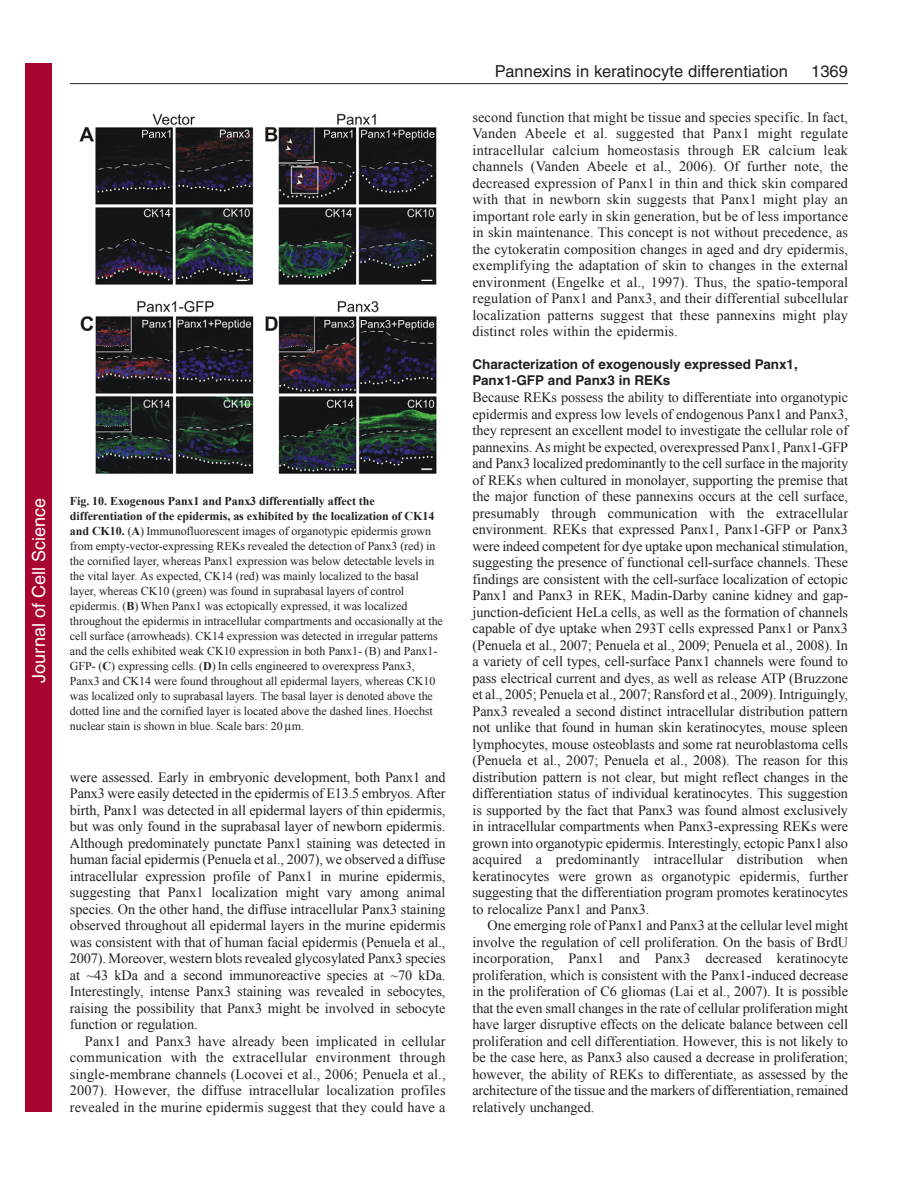
<style>
.page{position:relative;width:918px;height:1188px;background:#fff}
.page>*{position:absolute;margin:0;border:0;box-sizing:border-box;transform-origin:0 0}
.t1{font:18px "Helvetica";color:#fff}
.t2{font:16.5px "Helvetica";letter-spacing:.005em;color:#231f20}
.t3{font:14.25px/16.5px "Times New Roman";letter-spacing:-.005em;color:#231f20;text-align:justify}
.t4{font:700 13.5px/16.5px "Helvetica";color:#231f20}
.t5{font:12px/15px "Times New Roman";letter-spacing:-.005em;color:#231f20}
.s1{font-weight:700}
</style>
<div class="page">
<hr style="left:70px;top:83px;width:778px;height:1px;background:#231f20">
<img style="left:79px;top:113px;width:358px;height:361px">
<div style="left:26px;top:64px;width:26px;height:1048px;background:#a90332"></div>
<p class="t1" style="left:28px;top:683px;width:186px;rotate:-90deg">Journal of Cell Science</p>
<p class="t5" style="left:70px;top:493px;width:374px"><span class="s1">Fig. 10. Exogenous Panx1 and Panx3 differentially affect the differentiation of the epidermis, as exhibited by the localization of CK14 and CK10.</span> (<span class="s1">A</span>) Immunofluorescent images of organotypic epidermis grown from empty-vector-expressing REKs revealed the detection of Panx3 (red) in the cornified layer, whereas Panx1 expression was below detectable levels in the vital layer. As expected, CK14 (red) was mainly localized to the basal layer, whereas CK10 (green) was found in suprabasal layers of control epidermis. (<span class="s1">B</span>) When Panx1 was ectopically expressed, it was localized throughout the epidermis in intracellular compartments and occasionally at the cell surface (arrowheads). CK14 expression was detected in irregular patterns and the cells exhibited weak CK10 expression in both Panx1- (B) and Panx1- GFP- (<span class="s1">C</span>) expressing cells. (<span class="s1">D</span>) In cells engineered to overexpress Panx3, Panx3 and CK14 were found throughout all epidermal layers, whereas CK10 was localized only to suprabasal layers. The basal layer is denoted above the dotted line and the cornified layer is located above the dashed lines. Hoechst nuclear stain is shown in blue. Scale bars: 20 m.</p>
<p class="t3" style="left:70px;top:768px;width:377px">were assessed. Early in embryonic development, both Panx1 and Panx3 were easily detected in the epidermis of E13.5 embryos. After birth, Panx1 was detected in all epidermal layers of thin epidermis, but was only found in the suprabasal layer of newborn epidermis.<br>Although predominately punctate Panx1 staining was detected in human facial epidermis (Penuela et al., 2007), we observed a diffuse intracellular expression profile of Panx1 in murine epidermis, suggesting that Panx1 localization might vary among animal species. On the other hand, the diffuse intracellular Panx3 staining observed throughout all epidermal layers in the murine epidermis was consistent with that of human facial epidermis (Penuela et al., 2007). Moreover, western blots revealed glycosylated Panx3 species at ~43 kDa and a second immunoreactive species at ~70 kDa.<br>Interestingly, intense Panx3 staining was revealed in sebocytes, raising the possibility that Panx3 might be involved in sebocyte function or regulation.</p>
<p class="t3" style="left:70px;top:1032px;width:377px;text-indent:15px">Panx1 and Panx3 have already been implicated in cellular communication with the extracellular environment through single-membrane channels (Locovei et al., 2006; Penuela et al., 2007). However, the diffuse intracellular localization profiles revealed in the murine epidermis suggest that they could have a</p>
<p class="t2" style="left:495px;top:65px;width:295px">Pannexins in keratinocyte differentiation</p>
<p class="t2" style="left:811px;top:65px;width:38px">1369</p>
<p class="t3" style="left:472px;top:108px;width:377px">second function that might be tissue and species specific. In fact, Vanden Abeele et al. suggested that Panx1 might regulate intracellular calcium homeostasis through ER calcium leak channels (Vanden Abeele et al., 2006). Of further note, the decreased expression of Panx1 in thin and thick skin compared with that in newborn skin suggests that Panx1 might play an important role early in skin generation, but be of less importance in skin maintenance. This concept is not without precedence, as the cytokeratin composition changes in aged and dry epidermis, exemplifying the adaptation of skin to changes in the external environment (Engelke et al., 1997). Thus, the spatio-temporal regulation of Panx1 and Panx3, and their differential subcellular localization patterns suggest that these pannexins might play distinct roles within the epidermis.</p>
<p class="t4" style="left:472px;top:357px;width:327px">Characterization of exogenously expressed Panx1,<br>Panx1-GFP and Panx3 in REKs</p>
<p class="t3" style="left:472px;top:389px;width:377px">Because REKs possess the ability to differentiate into organotypic epidermis and express low levels of endogenous Panx1 and Panx3, they represent an excellent model to investigate the cellular role of pannexins. As might be expected, overexpressed Panx1, Panx1-GFP and Panx3 localized predominantly to the cell surface in the majority of REKs when cultured in monolayer, supporting the premise that the major function of these pannexins occurs at the cell surface, presumably through communication with the extracellular environment. REKs that expressed Panx1, Panx1-GFP or Panx3 were indeed competent for dye uptake upon mechanical stimulation, suggesting the presence of functional cell-surface channels. These findings are consistent with the cell-surface localization of ectopic Panx1 and Panx3 in REK, Madin-Darby canine kidney and gap&shy;junction-deficient HeLa cells, as well as the formation of channels capable of dye uptake when 293T cells expressed Panx1 or Panx3 (Penuela et al., 2007; Penuela et al., 2009; Penuela et al., 2008). In a variety of cell types, cell-surface Panx1 channels were found to pass electrical current and dyes, as well as release ATP (Bruzzone et al., 2005; Penuela et al., 2007; Ransford et al., 2009). Intriguingly, Panx3 revealed a second distinct intracellular distribution pattern not unlike that found in human skin keratinocytes, mouse spleen lymphocytes, mouse osteoblasts and some rat neuroblastoma cells (Penuela et al., 2007; Penuela et al., 2008). The reason for this distribution pattern is not clear, but might reflect changes in the differentiation status of individual keratinocytes. This suggestion is supported by the fact that Panx3 was found almost exclusively in intracellular compartments when Panx3-expressing REKs were grown into organotypic epidermis. Interestingly, ectopic Panx1 also acquired a predominantly intracellular distribution when keratinocytes were grown as organotypic epidermis, further suggesting that the differentiation program promotes keratinocytes to relocalize Panx1 and Panx3.</p>
<p class="t3" style="left:472px;top:917px;width:377px;text-indent:15px">One emerging role of Panx1 and Panx3 at the cellular level might involve the regulation of cell proliferation. On the basis of BrdU incorporation, Panx1 and Panx3 decreased keratinocyte proliferation, which is consistent with the Panx1-induced decrease in the proliferation of C6 gliomas (Lai et al., 2007). It is possible that the even small changes in the rate of cellular proliferation might have larger disruptive effects on the delicate balance between cell proliferation and cell differentiation. However, this is not likely to be the case here, as Panx3 also caused a decrease in proliferation; however, the ability of REKs to differentiate, as assessed by the architecture of the tissue and the markers of differentiation, remained relatively unchanged.</p>
</div>
